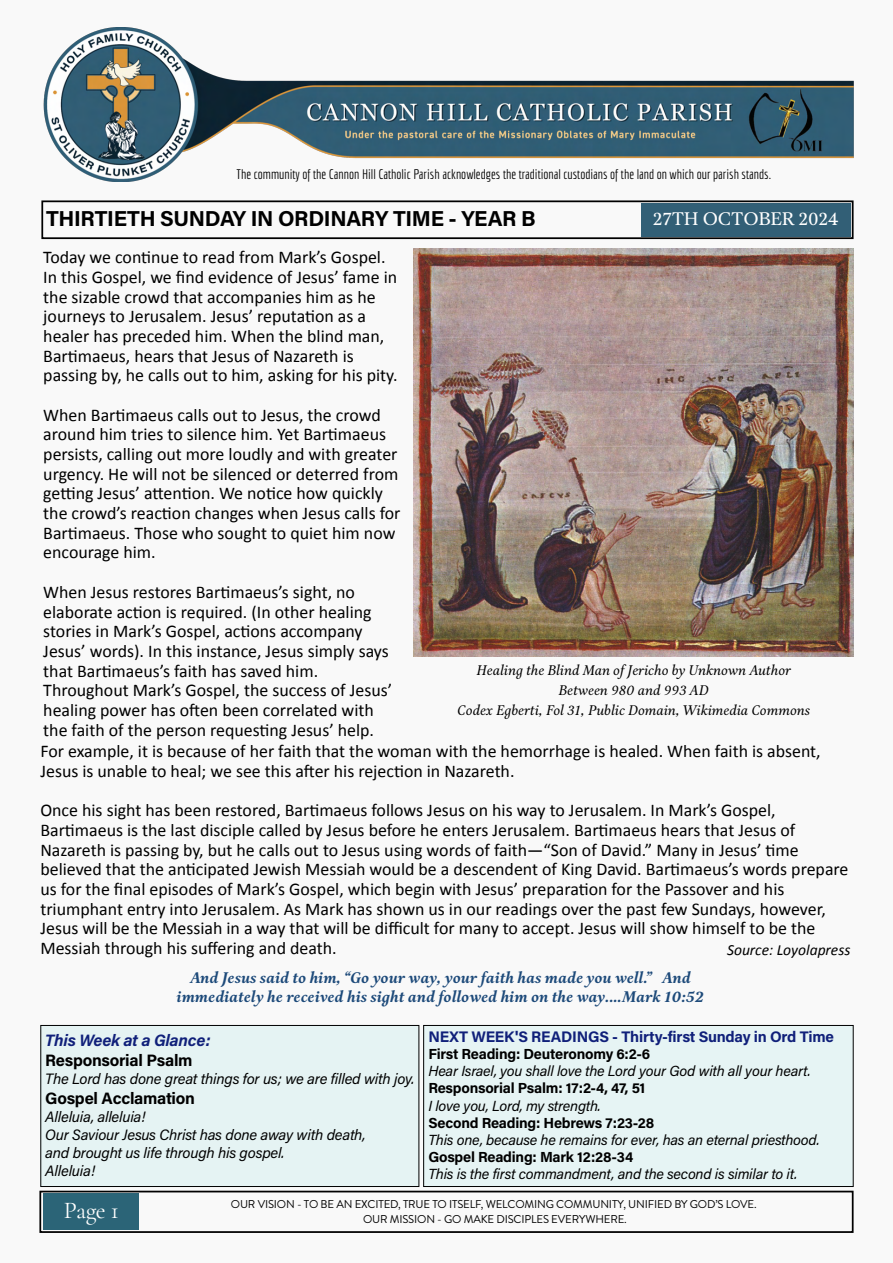
<style>
.page{position:relative;width:893px;height:1263px;background:#f9f9f9}
.page>*{position:absolute;margin:0;border:0;box-sizing:border-box;transform-origin:0 0}
.t1{font:24.15px "Cormorant Garamond";color:#fff}
.t2{font:700 21.6px "Acumin Pro";letter-spacing:-.015em;color:#000}
.t3{font:18.9px "Aria Text G2";letter-spacing:-.015em;color:#fff}
.t4{font:17.85px/19.6px "Calibri";color:#000}
.t5{font:700 16.5px "Acumin Pro";letter-spacing:-.015em;color:#000}
.t6{font:italic 700 16.5px "Acumin Pro";letter-spacing:-.015em;color:#10207a}
.t7{font:italic 700 15.9px/19px "Aria Text G2";color:#1d4a7a;text-align:center}
.t8{font:italic 15.6px "Calibri";color:#000}
.t9{font:700 15.3px "Acumin Pro";letter-spacing:-.015em;color:#10207a}
.t10{font:italic 15px/18px "Acumin Pro";letter-spacing:-.015em;color:#000}
.t11{font:italic 14.55px "Acumin Pro";letter-spacing:-.015em;color:#000}
.t12{font:700 14.55px "Acumin Pro";letter-spacing:-.015em;color:#000}
.t13{font:italic 14.4px/19.6px "Aria Text G2";color:#000;text-align:center}
.t14{font:13.5px "Economica";color:#000}
.t15{font:11.4px "Brandon Grotesque";letter-spacing:-.015em;color:#000}
</style>
<div class="page">
<div style="left:41px;top:1025px;width:378px;height:161px;background:#e5f3f3"></div>
<div style="left:40px;top:1025px;width:379px;height:162px;border:1px solid #000"></div>
<div style="left:424px;top:1025px;width:429px;height:161px;background:#e6f4f4"></div>
<div style="left:423px;top:1025px;width:430px;height:162px;border:1px solid #000"></div>
<div style="left:41px;top:200px;width:813px;height:39px;border:2px solid #000"></div>
<div style="left:641px;top:203px;width:209px;height:33px;background:#325f76"></div>
<div style="left:39px;top:1191px;width:815px;height:42px;border:2px solid #000"></div>
<div style="left:43px;top:1194px;width:96px;height:36px;background:#2b6477"></div>
<img style="left:43px;top:27px;width:811px;height:155px">
<img style="left:414px;top:249px;width:439px;height:408px">
<p class="t14" style="left:237px;top:167px;width:536px">The community of the Cannon Hill Catholic Parish acknowledges the traditional custodians of the land on which our parish stands.</p>
<p class="t2" style="left:46px;top:203px;width:491px">THIRTIETH SUNDAY IN ORDINARY TIME - YEAR B</p>
<p class="t3" style="left:653px;top:208px;width:187px">27TH OCTOBER 2024</p>
<p class="t4" style="left:43px;top:247px;width:356px">Today we continue to read from Mark’s Gospel.<br>In this Gospel, we find evidence of Jesus’ fame in the sizable crowd that accompanies him as he journeys to Jerusalem. Jesus’ reputation as a healer has preceded him. When the blind man, Bartimaeus, hears that Jesus of Nazareth is passing by, he calls out to him, asking for his pity.</p>
<p class="t4" style="left:43px;top:404px;width:359px">When Bartimaeus calls out to Jesus, the crowd around him tries to silence him. Yet Bartimaeus persists, calling out more loudly and with greater urgency. He will not be silenced or deterred from getting Jesus’ attention. We notice how quickly the crowd’s reaction changes when Jesus calls for Bartimaeus. Those who sought to quiet him now encourage him.</p>
<p class="t4" style="left:43px;top:582px;width:350px">When Jesus restores Bartimaeus’s sight, no elaborate action is required. (In other healing stories in Mark’s Gospel, actions accompany Jesus’ words). In this instance, Jesus simply says that Bartimaeus’s faith has saved him.<br>Throughout Mark’s Gospel, the success of Jesus’ healing power has often been correlated with the faith of the person requesting Jesus’ help.</p>
<p class="t4" style="left:40px;top:741px;width:782px">For example, it is because of her faith that the woman with the hemorrhage is healed. When faith is absent,<br>Jesus is unable to heal; we see this after his rejection in Nazareth.</p>
<p class="t4" style="left:40px;top:800px;width:809px">Once his sight has been restored, Bartimaeus follows Jesus on his way to Jerusalem. In Mark’s Gospel, Bartimaeus is the last disciple called by Jesus before he enters Jerusalem. Bartimaeus hears that Jesus of Nazareth is passing by, but he calls out to Jesus using words of faith—“Son of David.” Many in Jesus’ time believed that the anticipated Jewish Messiah would be a descendent of King David. Bartimaeus’s words prepare us for the final episodes of Mark’s Gospel, which begin with Jesus’ preparation for the Passover and his triumphant entry into Jerusalem. As Mark has shown us in our readings over the past few Sundays, however, Jesus will be the Messiah in a way that will be difficult for many to accept. Jesus will show himself to be the Messiah through his suffering and death.</p>
<p class="t13" style="left:457px;top:661px;width:354px">Healing the Blind Man of Jericho by Unknown Author<br>Between 980 and 993 AD<br>Codex Egberti, Fol 31, Public Domain, Wikimedia Commons</p>
<p class="t8" style="left:727px;top:939px;width:125px">Source: Loyolapress</p>
<p class="t7" style="left:177px;top:969px;width:529px">And Jesus said to him, “Go your way, your faith has made you well.” And immediately he received his sight and followed him on the way.…Mark 10:52</p>
<p class="t6" style="left:45px;top:1029px;width:167px">This Week at a Glance:</p>
<p class="t5" style="left:45px;top:1048px;width:149px">Responsorial Psalm</p>
<p class="t10" style="left:45px;top:1069px;width:371px">The Lord has done great things for us; we are filled with joy.</p>
<p class="t5" style="left:45px;top:1086px;width:151px">Gospel Acclamation</p>
<p class="t10" style="left:45px;top:1107px;width:322px">Alleluia, alleluia!<br>Our Saviour Jesus Christ has done away with death, and brought us life through his gospel.<br>Alleluia!</p>
<p class="t9" style="left:428px;top:1025px;width:407px">NEXT WEEK'S READINGS - Thirty-first Sunday in Ord Time</p>
<p class="t12" style="left:428px;top:1043px;width:223px">First Reading: Deuteronomy 6:2-6</p>
<p class="t11" style="left:428px;top:1061px;width:384px">Hear Israel, you shall love the Lord your God with all your heart.</p>
<p class="t12" style="left:428px;top:1078px;width:219px">Responsorial Psalm: 17:2-4, 47, 51</p>
<p class="t11" style="left:428px;top:1095px;width:174px">I love you, Lord, my strength.</p>
<p class="t12" style="left:428px;top:1112px;width:227px">Second Reading: Hebrews 7:23-28</p>
<p class="t11" style="left:428px;top:1130px;width:393px">This one, because he remains for ever, has an eternal priesthood.</p>
<p class="t12" style="left:428px;top:1147px;width:206px">Gospel Reading: Mark 12:28-34</p>
<p class="t11" style="left:428px;top:1164px;width:370px">This is the first commandment, and the second is similar to it.</p>
<p class="t15" style="left:231px;top:1196px;width:527px">OUR VISION - TO BE AN EXCITED, TRUE TO ITSELF, WELCOMING COMMUNITY, UNIFIED BY GOD’S LOVE.</p>
<h1 class="t1" style="left:64px;top:1196px;width:56px">Page 1</h1>
<p class="t15" style="left:363px;top:1211px;width:265px">OUR MISSION - GO MAKE DISCIPLES EVERYWHERE.</p>
</div>
